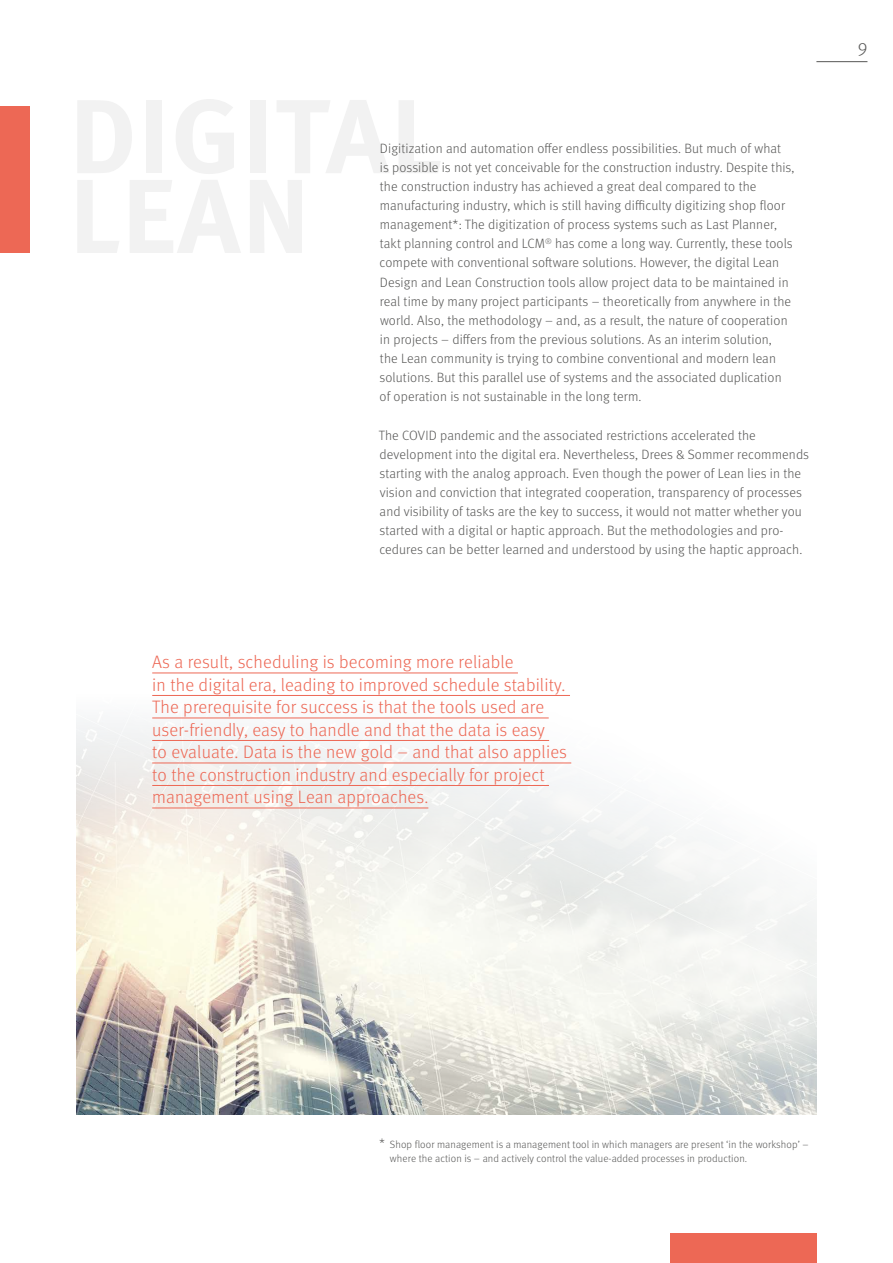
<style>
.page{position:relative;width:893px;height:1263px;background:#fff}
.page>*{position:absolute;margin:0;border:0;box-sizing:border-box;transform-origin:0 0}
.t1{font:300 18px/22.5px "Meta OT";letter-spacing:.01em;color:#ed6855}
.t2{font:300 18px "Meta OT";color:#575756}
.t3{font:300 13.5px/19.2px "Meta OT";letter-spacing:.01em;color:#575756}
.t4{font:300 10.5px/14.4px "Meta OT";letter-spacing:.01em;color:#575756}
.s1{font-size:13.5px}
</style>
<div class="page">
<hr style="left:816px;top:61px;width:51px;height:1px;background:#575756">
<img style="left:77px;top:717px;width:739px;height:397px">
<div style="left:0;top:106px;width:30px;height:147px;background:#ed6855"></div>
<div style="left:670px;top:1233px;width:146px;height:30px;background:#ed6855"></div>
<hr style="left:152px;top:673px;width:366px;height:1px;background:#ed6855">
<hr style="left:152px;top:695px;width:418px;height:1px;background:#ed6855">
<hr style="left:152px;top:718px;width:397px;height:1px;background:#ed6855">
<hr style="left:152px;top:740px;width:397px;height:1px;background:#ed6855">
<hr style="left:152px;top:763px;width:419px;height:1px;background:#ed6855">
<hr style="left:152px;top:785px;width:397px;height:1px;background:#ed6855">
<hr style="left:152px;top:808px;width:276px;height:1px;background:#ed6855">
<p class="t3" style="left:379px;top:139px;width:417px">Digitization and automation offer endless possibilities. But much of what<br>is possible is not yet conceivable for the construction industry. Despite this, the construction industry has achieved a great deal compared to the manufacturing industry, which is still having difficulty digitizing shop floor management*: The digitization of process systems such as Last Planner, takt planning control and LCM<sup>®</sup> has come a long way. Currently, these tools compete with conventional software solutions. However, the digital Lean Design and Lean Construction tools allow project data to be maintained in real time by many project participants – theoretically from anywhere in the world. Also, the methodology – and, as a result, the nature of cooperation in projects – differs from the previous solutions. As an interim solution,<br>the Lean community is trying to combine conventional and modern lean solutions. But this parallel use of systems and the associated duplication of operation is not sustainable in the long term.</p>
<p class="t3" style="left:379px;top:426px;width:432px">The COVID pandemic and the associated restrictions accelerated the development into the digital era. Nevertheless, Drees &amp; Sommer recommends starting with the analog approach. Even though the power of Lean lies in the vision and conviction that integrated cooperation, transparency of processes and visibility of tasks are the key to success, it would not matter whether you started with a digital or haptic approach. But the methodologies and pro&shy;cedures can be better learned and understood by using the haptic approach.</p>
<p class="t1" style="left:152px;top:651px;width:416px">As a result, scheduling is becoming more reliable<br>in the digital era, leading to improved schedule stability.<br>The prerequisite for success is that the tools used are user-friendly, easy to handle and that the data is easy<br>to evaluate. Data is the new gold – and that also applies to the construction industry and especially for project management using Lean approaches.</p>
<h1 class="t2" style="left:858px;top:38px;width:11px">9</h1>
<p class="t4" style="left:390px;top:1137px;width:420px;text-indent:-11px"><span class="s1">*</span> Shop floor management is a management tool in which managers are present ‘in the workshop’ – where the action is – and actively control the value-added processes in production.</p>
</div>
